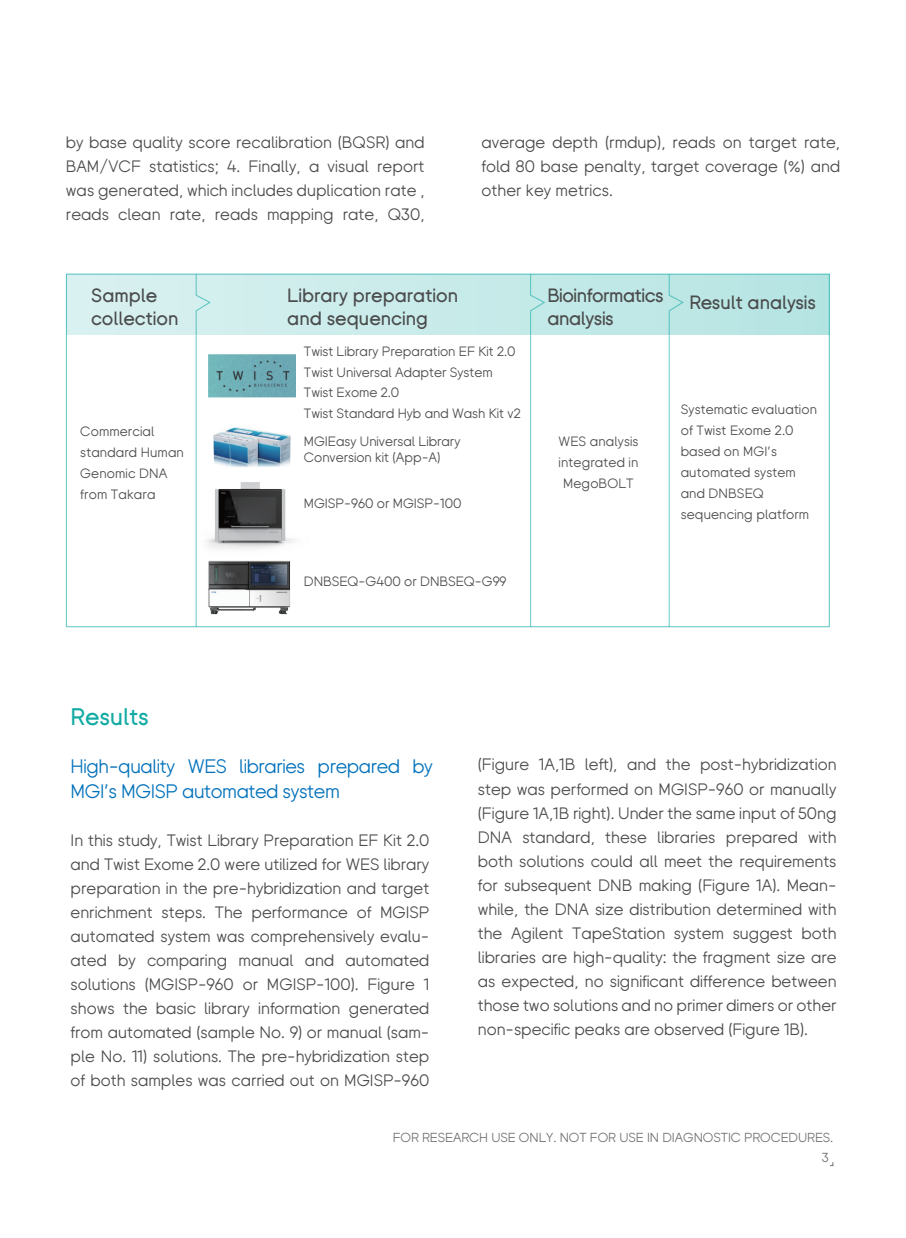
<style>
.page{position:relative;width:906px;height:1238px;background:#fff}
.page>*{position:absolute;margin:0;border:0;box-sizing:border-box;transform-origin:0 0}
.t1{font:500 24px "BGI";color:#13aba4}
.t2{font:19.5px/25.5px "BGI";letter-spacing:-.02em;color:#0372bb}
.t3{font:500 19.2px/23.1px "BGI";color:#4b4c4d}
.t4{font:500 19.2px/23.1px "BGI";letter-spacing:-.02em;color:#4b4c4d}
.t5{font:16.5px/24px "BGI";color:#4b4c4d;text-align:justify}
.t6{font:13.5px/21px "BGI";color:#4b4c4d}
.t7{font:13.05px "BGI";color:#6d6e71}
</style>
<div class="page">
<div style="left:66px;top:274px;width:763px;height:60px;background:linear-gradient(to right,#daf1f0,#b5e4e2)"></div>
<svg style="left:668px;top:274px;width:16px;height:352px"></svg>
<svg style="left:530px;top:274px;width:15px;height:352px"></svg>
<svg style="left:196px;top:274px;width:15px;height:352px"></svg>
<img style="left:213px;top:427px;width:78px;height:40px">
<img style="left:209px;top:354px;width:87px;height:43px">
<img style="left:197px;top:577px;width:94px;height:42px">
<img style="left:195px;top:467px;width:100px;height:110px">
<p class="t5" style="left:66px;top:131px;width:360px">by base quality score recalibration (BQSR) and BAM/VCF statistics; 4. Finally, a visual report was generated, which includes duplication rate , reads clean rate, reads mapping rate, Q30,</p>
<p class="t5" style="left:481px;top:131px;width:360px">average depth (rmdup), reads on target rate, fold 80 base penalty, target coverage (%) and other key metrics.</p>
<p class="t3" style="left:91px;top:285px;width:89px">Sample collection</p>
<p class="t3" style="left:287px;top:284px;width:172px">Library preparation and sequencing</p>
<p class="t4" style="left:547px;top:285px;width:118px">Bioinformatics analysis</p>
<p class="t3" style="left:689px;top:292px;width:128px">Result analysis</p>
<p class="t6" style="left:304px;top:342px;width:218px">Twist Library Preparation EF Kit 2.0<br>Twist Universal Adapter System<br>Twist Exome 2.0<br>Twist Standard Hyb and Wash Kit v2</p>
<p class="t6" style="left:80px;top:422px;width:105px">Commercial standard Human<br>Genomic DNA from Takara</p>
<p class="t6" style="left:304px;top:434px;width:158px;line-height:16.2px">MGIEasy Universal Library<br>Conversion kit (App-A)</p>
<p class="t6" style="left:304px;top:494px;width:159px">MGISP-960 or MGISP-100</p>
<p class="t6" style="left:304px;top:571px;width:204px">DNBSEQ-G400 or DNBSEQ-G99</p>
<p class="t6" style="left:558px;top:431px;width:82px;text-align:center">WES analysis integrated in<br>MegoBOLT</p>
<p class="t6" style="left:680px;top:400px;width:138px">Systematic evaluation of Twist Exome 2.0 based on MGI’s automated system and DNBSEQ sequencing platform</p>
<h1 class="t1" style="left:71px;top:705px;width:80px">Results</h1>
<p class="t2" style="left:71px;top:754px;width:364px">High-quality WES libraries prepared by<br>MGI’s MGISP automated system</p>
<p class="t5" style="left:71px;top:828px;width:360px">In this study, Twist Library Preparation EF Kit 2.0 and Twist Exome 2.0 were utilized for WES library preparation in the pre-hybridization and target enrichment steps. The performance of MGISP automated system was comprehensively evalu&shy;ated by comparing manual and automated solutions (MGISP-960 or MGISP-100). Figure 1 shows the basic library information generated from automated (sample No. 9) or manual (sam&shy;ple No. 11) solutions. The pre-hybridization step of both samples was carried out on MGISP-960</p>
<p class="t5" style="left:478px;top:753px;width:360px">(Figure 1A,1B left), and the post-hybridization step was performed on MGISP-960 or manually (Figure 1A,1B right). Under the same input of 50ng DNA standard, these libraries prepared with both solutions could all meet the requirements for subsequent DNB making (Figure 1A). Mean&shy;while, the DNA size distribution determined with the Agilent TapeStation system suggest both libraries are high-quality: the fragment size are as expected, no significant difference between those two solutions and no primer dimers or other non-specific peaks are observed (Figure 1B).</p>
<p class="t7" style="left:393px;top:1131px;width:442px">FOR RESEARCH USE ONLY. NOT FOR USE IN DIAGNOSTIC PROCEDURES.</p>
<p class="t7" style="left:822px;top:1151px;width:8px">3</p>
</div>
